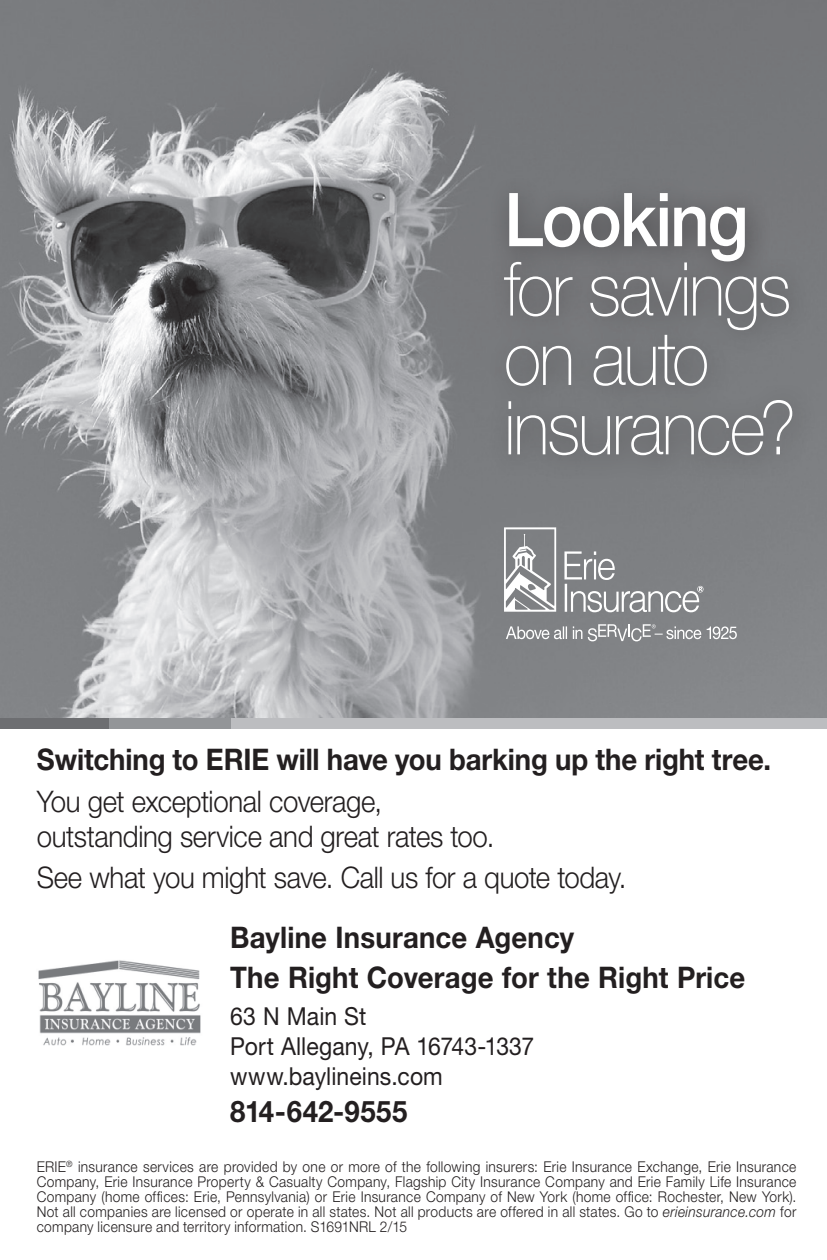
<style>
.page{position:relative;width:827px;height:1260px;background:#fff}
.page>*{position:absolute;margin:0;border:0;box-sizing:border-box;transform-origin:0 0}
.t1{font:100 74.2px/69.3px "Helvetica Neue LT Std";letter-spacing:-.03em;color:#fff;scale:.93 1}
.t2{font:500 74.2px "Helvetica Neue LT Std";letter-spacing:-.03em;color:#fff;scale:.93 1}
.t3{font:700 29.75px/39.6px "Helvetica Neue LT Std";color:#231f20;scale:.93 1}
.t4{font:300 29.75px/34.6px "Helvetica Neue LT Std";letter-spacing:-.015em;color:#231f20;scale:.93 1}
.t5{font:24.85px/29.8px "Helvetica Neue LT Std";letter-spacing:.005em;color:#231f20;scale:.93 1}
.t6{font:300 14.7px/14.7px "Helvetica Neue LT Std";letter-spacing:.02em;color:#231f20;text-align:justify;scale:.93 1}
.s1{font-style:italic}
</style>
<div class="page">
<img style="left:38px;top:960px;width:163px;height:86px">
<img style="left:0;top:0;width:827px;height:719px">
<div style="left:487px;top:174px;width:331px;height:309px;background:#231f20;opacity:.5"></div>
<div style="left:228px;top:719px;width:599px;height:10px;background:#bcbdc0"></div>
<div style="left:106px;top:719px;width:124px;height:10px;background:#939598"></div>
<div style="left:0;top:719px;width:108px;height:10px;background:#6d6e71"></div>
<svg style="left:506px;top:624px;width:230px;height:17px;background:#9c9ea0"></svg>
<svg style="left:564px;top:551px;width:138px;height:61px;background:#939597"></svg>
<svg style="left:504px;top:527px;width:52px;height:85px"></svg>
<h1 class="t2" style="left:504px;top:193px;width:264px">Looking</h1>
<h1 class="t1" style="left:504px;top:261px;width:316px">for savings on auto insurance?</h1>
<h2 class="t3" style="left:37px;top:742px;width:791px">Switching to ERIE will have you barking up the right tree.</h2>
<h2 class="t4" style="left:37px;top:787px;width:493px">You get exceptional coverage, outstanding service and great rates too.</h2>
<h2 class="t4" style="left:37px;top:863px;width:635px">See what you might save. Call us for a quote today.</h2>
<h2 class="t3" style="left:230px;top:921px;width:555px">Bayline Insurance Agency<br>The Right Coverage for the Right Price</h2>
<h3 class="t5" style="left:230px;top:1004px;width:328px">63 N Main St<br>Port Allegany, PA 16743-1337 www.baylineins.com</h3>
<h2 class="t3" style="left:230px;top:1094px;width:192px">814-642-9555</h2>
<p class="t6" style="left:37px;top:1161px;width:818px">ERIE<sup>®</sup> insurance services are provided by one or more of the following insurers: Erie Insurance Exchange, Erie Insurance Company, Erie Insurance Property &amp; Casualty Company, Flagship City Insurance Company and Erie Family Life Insurance Company (home ofices: Erie, Pennsylvania) or Erie Insurance Company of New York (home ofice: Rochester, New York).<br>Not all companies are licensed or operate in all states. Not all products are offered in all states. Go to <span class="s1">erieinsurance.com</span> for company licensure and territory information. S1691NRL 2/15</p>
</div>
